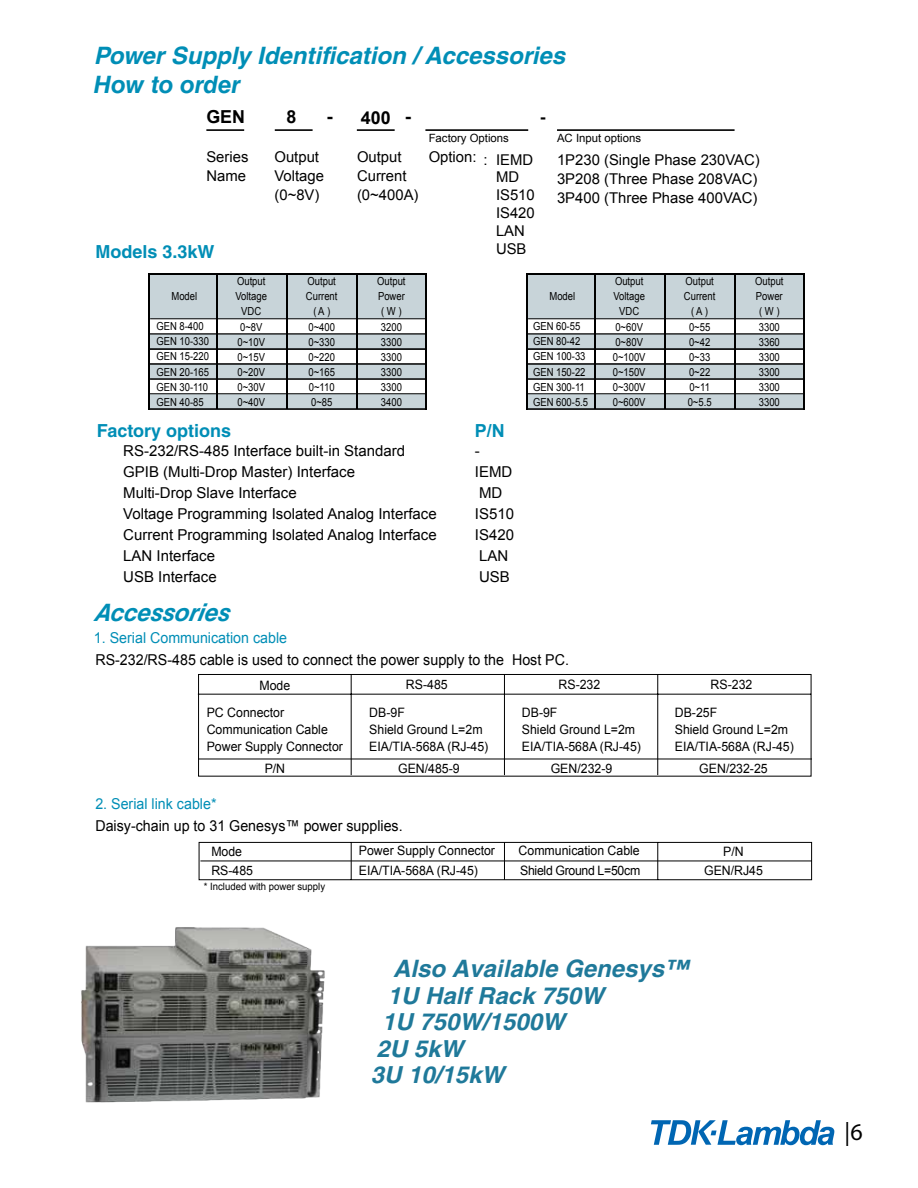
<style>
.page{position:relative;width:918px;height:1188px;background:#fff}
.page>*{position:absolute;margin:0;border:0;box-sizing:border-box;transform-origin:0 0}
.t1{font:italic 700 24px "Helvetica LT Std";color:#008eb6}
.t2{font:italic 700 24px "Helvetica LT Std";color:#008eb6}
.t3{font:italic 700 24px "Helvetica LT Std";color:#1f799a}
.t4{font:24px "Myriad Pro";color:#000}
.t5{font:italic 700 23.4px "Helvetica LT Std";color:#1f799a}
.t6{font:700 18px "Helvetica LT Std";color:#008eb6}
.t7{font:700 18px "Arial";color:#008eb6}
.t8{font:700 17.85px "Arial";color:#000}
.t9{font:700 17.85px "Helvetica LT Std";color:#000}
.t10{font:700 16.2px "Helvetica LT Std";color:#000}
.t11{font:15px "Arial";color:#000}
.t12{font:15px "Arial";color:#000;scale:.95 1}
.t13{font:15px "Arial";color:#008eb6;scale:.95 1}
.t14{font:14.85px/19.4px "Arial";color:#000}
.t15{font:12.9px/17px "Arial";color:#000;scale:.95 1}
.t16{font:12.9px "Arial";letter-spacing:-.025em;color:#000;scale:.95 1}
.t17{font:11.4px "Arial";color:#000}
.t18{font:11.1px/15.1px "Arial";color:#000;text-align:justify;scale:.85 1}
.t19{font:10.05px "Arial";color:#000;scale:.95 1}
</style>
<div class="page">
<svg style="left:198px;top:841px;width:615px;height:40px"></svg>
<hr style="left:504px;top:842px;width:1px;height:38px;background:#000">
<svg style="left:197px;top:674px;width:615px;height:103px"></svg>
<div style="left:149px;top:274px;width:277px;height:45px;background:#c8d4d9"></div>
<div style="left:149px;top:334px;width:277px;height:15px;background:#c8d4d9"></div>
<hr style="left:149px;top:334px;width:278px;height:1px;background:#000">
<div style="left:149px;top:364px;width:277px;height:15px;background:#c8d4d9"></div>
<hr style="left:149px;top:363px;width:278px;height:1px;background:#000">
<div style="left:149px;top:394px;width:277px;height:15px;background:#c8d4d9"></div>
<hr style="left:149px;top:408px;width:277px;height:1px;background:#000">
<hr style="left:149px;top:393px;width:278px;height:1px;background:#000">
<hr style="left:150px;top:273px;width:277px;height:1px;background:#000">
<hr style="left:148px;top:409px;width:279px;height:1px;background:#000">
<hr style="left:150px;top:379px;width:277px;height:1px;background:#000">
<hr style="left:149px;top:364px;width:277px;height:1px;background:#000">
<hr style="left:149px;top:349px;width:278px;height:1px;background:#000">
<hr style="left:150px;top:318px;width:277px;height:1px;background:#000">
<hr style="left:217px;top:274px;width:1px;height:135px;background:#000">
<hr style="left:286px;top:274px;width:2px;height:135px;background:#000">
<hr style="left:356px;top:274px;width:1px;height:135px;background:#000">
<hr style="left:426px;top:274px;width:1px;height:136px;background:#000">
<hr style="left:148px;top:273px;width:2px;height:136px;background:#000">
<div style="left:527px;top:274px;width:277px;height:45px;background:#c8d4d9"></div>
<div style="left:527px;top:334px;width:277px;height:15px;background:#c8d4d9"></div>
<hr style="left:527px;top:334px;width:278px;height:1px;background:#000">
<div style="left:527px;top:364px;width:277px;height:15px;background:#c8d4d9"></div>
<hr style="left:527px;top:363px;width:278px;height:1px;background:#000">
<div style="left:527px;top:394px;width:277px;height:15px;background:#c8d4d9"></div>
<hr style="left:527px;top:408px;width:277px;height:1px;background:#000">
<hr style="left:527px;top:393px;width:278px;height:1px;background:#000">
<hr style="left:528px;top:273px;width:277px;height:1px;background:#000">
<hr style="left:526px;top:409px;width:279px;height:1px;background:#000">
<hr style="left:528px;top:379px;width:277px;height:1px;background:#000">
<hr style="left:527px;top:364px;width:277px;height:1px;background:#000">
<hr style="left:527px;top:349px;width:278px;height:1px;background:#000">
<hr style="left:528px;top:318px;width:277px;height:1px;background:#000">
<hr style="left:595px;top:274px;width:1px;height:135px;background:#000">
<hr style="left:664px;top:274px;width:2px;height:135px;background:#000">
<hr style="left:734px;top:274px;width:1px;height:135px;background:#000">
<hr style="left:804px;top:274px;width:1px;height:136px;background:#000">
<hr style="left:526px;top:273px;width:2px;height:136px;background:#000">
<hr style="left:357px;top:129px;width:38px;height:2px;background:#000">
<hr style="left:425px;top:129px;width:103px;height:2px;background:#000">
<hr style="left:557px;top:129px;width:178px;height:2px;background:#000">
<hr style="left:275px;top:129px;width:38px;height:2px;background:#000">
<hr style="left:206px;top:129px;width:38px;height:2px;background:#000">
<svg style="left:651px;top:1120px;width:183px;height:25px"></svg>
<img style="left:81px;top:927px;width:244px;height:176px">
<h1 class="t1" style="left:94px;top:41px;width:479px">PowerSupply Identification /Accessories</h1>
<h1 class="t2" style="left:94px;top:70px;width:149px">How to order</h1>
<h3 class="t8" style="left:206px;top:105px;width:40px">GEN</h3>
<h3 class="t14" style="left:206px;top:147px;width:44px">Series<br>Name</h3>
<h3 class="t6" style="left:95px;top:241px;width:121px">Models 3.3kW</h3>
<h3 class="t8" style="left:286px;top:105px;width:11px">8</h3>
<h3 class="t14" style="left:274px;top:147px;width:51px">Output<br>Voltage (0~8V)</h3>
<h3 class="t9" style="left:327px;top:106px;width:7px">-</h3>
<h3 class="t8" style="left:361px;top:106px;width:31px">400</h3>
<h3 class="t10" style="left:540px;top:107px;width:7px">-</h3>
<h3 class="t14" style="left:357px;top:147px;width:63px">Output<br>Current (0~400A)</h3>
<h3 class="t9" style="left:406px;top:106px;width:7px">-</h3>
<p class="t17" style="left:429px;top:131px;width:82px">Factory Options</p>
<p class="t17" style="left:557px;top:131px;width:86px">AC Input options</p>
<h3 class="t14" style="left:429px;top:148px;width:49px">Option:</h3>
<h3 class="t14" style="left:557px;top:150px;width:204px">1P230 (Single Phase 230VAC)<br>3P208 (Three Phase 208VAC)<br>3P400 (Three Phase 400VAC)</h3>
<h3 class="t14" style="left:496px;top:151px;width:40px;line-height:17.9px;text-indent:-12px">: IEMD<br>MD<br>IS510<br>IS420<br>LAN<br>USB</h3>
<p class="t18" style="left:172px;top:289px;width:32px">Model</p>
<p class="t18" style="left:156px;top:319px;width:63px;text-align:left">GEN 8-400<br>GEN 10-330<br>GEN 15-220<br>GEN 20-165<br>GEN 30-110<br>GEN 40-85</p>
<p class="t18" style="left:235px;top:274px;width:39px;text-align:center">Output<br>Voltage<br>VDC<br>0~8V<br>0~10V<br>0~15V<br>0~20V<br>0~30V<br>0~40V</p>
<p class="t18" style="left:306px;top:274px;width:39px;text-align:center">Output<br>Current ( A )</p>
<p class="t18" style="left:377px;top:274px;width:35px">Output Power ( W )</p>
<p class="t18" style="left:308px;top:319px;width:33px">0~400<br>0~330<br>0~220<br>0~165<br>0~110<br>0~85</p>
<p class="t18" style="left:381px;top:319px;width:26px">3200<br>3300<br>3300<br>3300<br>3300<br>3400</p>
<h3 class="t6" style="left:97px;top:419px;width:136px">Factory options</h3>
<h3 class="t7" style="left:475px;top:418px;width:32px">P/N</h3>
<h3 class="t11" style="left:123px;top:441px;width:283px">RS-232/RS-485 Interface built-in Standard</h3>
<h3 class="t11" style="left:475px;top:441px;width:6px">-</h3>
<h3 class="t11" style="left:123px;top:462px;width:233px">GPIB (Multi-Drop Master) Interface</h3>
<h3 class="t11" style="left:475px;top:462px;width:39px">IEMD</h3>
<h3 class="t11" style="left:123px;top:483px;width:175px">Multi-Drop Slave Interface</h3>
<h3 class="t11" style="left:479px;top:483px;width:25px">MD</h3>
<h3 class="t11" style="left:123px;top:504px;width:315px">Voltage Programming Isolated Analog Interface</h3>
<h3 class="t11" style="left:475px;top:504px;width:41px">IS510</h3>
<h3 class="t11" style="left:123px;top:525px;width:315px">Current Programming Isolated Analog Interface</h3>
<h3 class="t11" style="left:475px;top:525px;width:41px">IS420</h3>
<h3 class="t11" style="left:123px;top:546px;width:93px">LAN Interface</h3>
<h3 class="t11" style="left:479px;top:546px;width:31px">LAN</h3>
<h3 class="t11" style="left:123px;top:567px;width:95px">USB Interface</h3>
<h3 class="t11" style="left:479px;top:567px;width:32px">USB</h3>
<p class="t18" style="left:549px;top:289px;width:32px">Model</p>
<p class="t18" style="left:533px;top:319px;width:66px;text-align:left">GEN 60-55<br>GEN 80-42<br>GEN 100-33<br>GEN 150-22<br>GEN 300-11<br>GEN 600-5.5</p>
<h1 class="t2" style="left:94px;top:598px;width:143px">Accessories</h1>
<h3 class="t13" style="left:94px;top:628px;width:205px">1. Serial Communication cable</h3>
<h3 class="t12" style="left:95px;top:650px;width:500px">RS-232/RS-485 cable is used to connect the power supply to the Host PC.</h3>
<p class="t18" style="left:613px;top:274px;width:40px;text-align:center">Output<br>Voltage<br>VDC<br>0~60V<br>0~80V<br>0~100V<br>0~150V<br>0~300V<br>0~600V</p>
<p class="t18" style="left:684px;top:274px;width:39px;text-align:center">Output<br>Current ( A )</p>
<p class="t18" style="left:755px;top:274px;width:35px">Output Power ( W )</p>
<p class="t18" style="left:688px;top:319px;width:30px;text-align:left">0~55<br>0~42<br>0~33<br>0~22<br>0~11<br>0~5.5</p>
<p class="t18" style="left:759px;top:319px;width:26px">3300<br>3360<br>3300<br>3300<br>3300<br>3300</p>
<p class="t15" style="left:260px;top:677px;width:34px">Mode</p>
<p class="t15" style="left:406px;top:676px;width:45px">RS-485</p>
<p class="t15" style="left:559px;top:676px;width:45px">RS-232</p>
<p class="t15" style="left:711px;top:676px;width:45px">RS-232</p>
<p class="t15" style="left:207px;top:704px;width:145px">PC Connector<br>Communication Cable<br>Power Supply Connector</p>
<p class="t15" style="left:369px;top:704px;width:127px">DB-9F<br>Shield Ground L=2m<br>EIA/TIA-568A (RJ-45)</p>
<p class="t15" style="left:522px;top:704px;width:127px">DB-9F<br>Shield Ground L=2m<br>EIA/TIA-568A (RJ-45)</p>
<p class="t15" style="left:675px;top:704px;width:127px">DB-25F<br>Shield Ground L=2m<br>EIA/TIA-568A (RJ-45)</p>
<p class="t15" style="left:265px;top:760px;width:23px">P/N</p>
<p class="t15" style="left:398px;top:760px;width:66px">GEN/485-9</p>
<p class="t15" style="left:551px;top:760px;width:66px">GEN/232-9</p>
<p class="t15" style="left:699px;top:760px;width:74px">GEN/232-25</p>
<h3 class="t13" style="left:95px;top:794px;width:129px">2. Serial link cable*</h3>
<h3 class="t12" style="left:95px;top:816px;width:325px">Daisy-chain up to 31 Genesys™ power supplies.</h3>
<p class="t15" style="left:211px;top:842px;width:45px;line-height:19.6px">Mode<br>RS-485</p>
<p class="t15" style="left:359px;top:842px;width:145px">Power Supply Connector</p>
<p class="t15" style="left:519px;top:842px;width:129px">Communication Cable</p>
<p class="t15" style="left:723px;top:843px;width:23px">P/N</p>
<p class="t15" style="left:359px;top:862px;width:127px">EIA/TIA-568A (RJ-45)</p>
<p class="t16" style="left:520px;top:862px;width:128px">Shield Ground L=50cm</p>
<p class="t15" style="left:704px;top:863px;width:63px">GEN/RJ45</p>
<p class="t19" style="left:204px;top:880px;width:129px">* Included with power supply</p>
<h1 class="t3" style="left:393px;top:954px;width:302px">Also Available Genesys™</h1>
<h2 class="t5" style="left:388px;top:981px;width:223px">1U HalfRack 750W</h2>
<h2 class="t5" style="left:382px;top:1008px;width:190px">1U 750W/1500W</h2>
<h2 class="t5" style="left:376px;top:1034px;width:94px">2U 5kW</h2>
<h2 class="t5" style="left:371px;top:1060px;width:141px">3U 10/15kW</h2>
<h1 class="t4" style="left:845px;top:1117px;width:20px">|6</h1>
</div>
